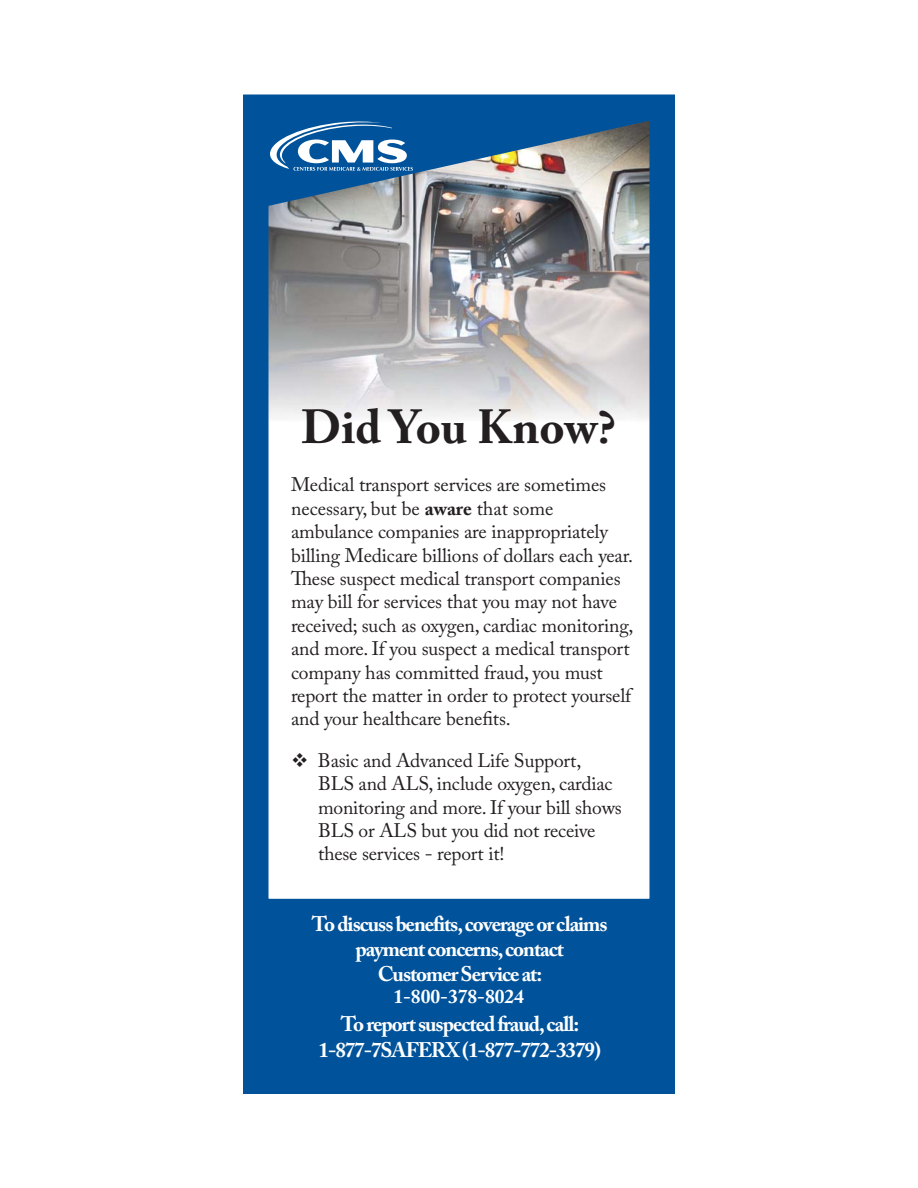
<style>
.page{position:relative;width:918px;height:1188px;background:#fff}
.page>*{position:absolute;margin:0;border:0;box-sizing:border-box;transform-origin:0 0}
.t1{font:700 47.55px "Adobe Caslon Pro";color:#231f20}
.t2{font:700 21px/25.2px "Adobe Caslon Pro";letter-spacing:-.05em;color:#fff;text-align:center}
.t3{font:19.5px/23.4px "Adobe Caslon Pro";letter-spacing:-.01em;color:#231f20}
.t4{font:700 19.5px "Adobe Caslon Pro";color:#fff}
.s1{font-weight:700}
</style>
<div class="page">
<img style="left:270px;top:206px;width:378px;height:214px">
<div style="left:243px;top:910px;width:432px;height:183px;background:#00539b"></div>
<div style="left:243px;top:94px;width:432px;height:830px;border:26px solid #00539b"></div>
<img style="left:267px;top:105px;width:389px;height:101px">
<h1 class="t1" style="left:301px;top:408px;width:316px">Did You Know?</h1>
<p class="t3" style="left:291px;top:476px;width:344px">Medical transport services are sometimes necessary, but be <span class="s1">aware</span> that some ambulance companies are inappropriately billing Medicare billions of dollars each year.<br>These suspect medical transport companies may bill for services that you may not have received; such as oxygen, cardiac monitoring, and more. If you suspect a medical transport company has committed fraud, you must report the matter in order to protect yourself and your healthcare benefits.</p>
<p class="t3" style="left:318px;top:751px;width:305px">Basic and Advanced Life Support, BLS and ALS, include oxygen, cardiac monitoring and more. If your bill shows BLS or ALS but you did not receive these services - report it!</p>
<p class="t2" style="left:312px;top:914px;width:297px">To discuss benefits, coverage or claims payment concerns, contact<br>Customer Service at:</p>
<p class="t2" style="left:319px;top:1014px;width:284px">To report suspected fraud, call:<br>1-877-7SAFERX (1-877-772-3379)</p>
<p class="t4" style="left:393px;top:989px;width:132px">1-800-378-8024</p>
</div>
